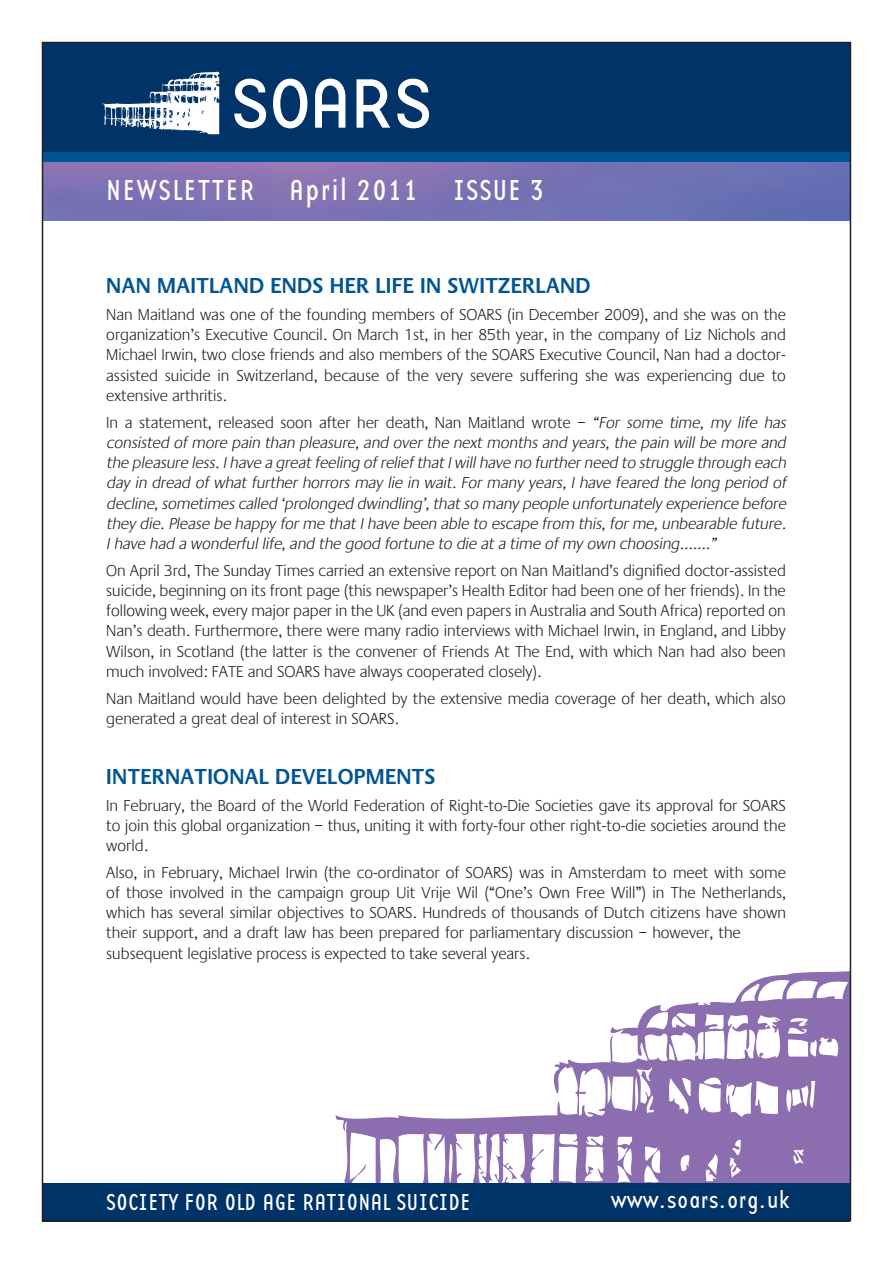
<style>
.page{position:relative;width:893px;height:1263px;background:#fff}
.page>*{position:absolute;margin:0;border:0;box-sizing:border-box;transform-origin:0 0}
.t1{font:30px "Base Twelve Sans";letter-spacing:.025em;color:#fff}
.t2{font:24px "Base Twelve Sans";color:#fff}
.t3{font:600 22.5px "Praxis";letter-spacing:.015em;color:#005594}
.t4{font:300 16.5px/20.2px "Praxis";color:#231f20;text-align:justify}
.t5{font:italic 300 16.5px/20.2px "Praxis";color:#231f20;text-align:justify}
.s1{font-style:normal}
</style>
<div class="page">
<svg style="left:336px;top:971px;width:512px;height:212px"></svg>
<img style="left:45px;top:162px;width:803px;height:58px">
<div style="left:43px;top:43px;width:807px;height:113px;background:#003367"></div>
<div style="left:43px;top:152px;width:807px;height:10px;background:#005594"></div>
<svg style="left:234px;top:79px;width:32px;height:49px"></svg>
<svg style="left:273px;top:79px;width:34px;height:49px"></svg>
<svg style="left:315px;top:79px;width:30px;height:49px"></svg>
<svg style="left:356px;top:79px;width:34px;height:49px"></svg>
<svg style="left:397px;top:79px;width:32px;height:49px"></svg>
<svg style="left:102px;top:72px;width:117px;height:62px"></svg>
<div style="left:271px;top:162px;width:165px;height:58px;background:linear-gradient(to bottom,#9677b4,#7671b3)"></div>
<div style="left:43px;top:1183px;width:807px;height:38px;background:#003367"></div>
<h1 class="t1" style="left:106px;top:171px;width:440px">NEWSLETTER April 2011 ISSUE 3</h1>
<h3 class="t3" style="left:106px;top:273px;width:486px">NAN MAITLAND ENDS HER LIFE IN SWITZERLAND</h3>
<p class="t4" style="left:106px;top:305px;width:681px">Nan Maitland was one of the founding members of SOARS (in December 2009), and she was on the organization’s Executive Council. On March 1st, in her 85th year, in the company of Liz Nichols and Michael Irwin, two close friends and also members of the SOARS Executive Council, Nan had a doctor&shy;assisted suicide in Switzerland, because of the very severe suffering she was experiencing due to extensive arthritis.</p>
<p class="t5" style="left:106px;top:412px;width:684px"><span class="s1">In a statement, released soon after her death, Nan Maitland wrote –</span> “For some time, my life has consisted of more pain than pleasure, and over the next months and years, the pain will be more and the pleasure less.Ihave a greatfeeling ofreliefthatIwillhave no furtherneed to struggle through each day in dread of what further horrors may lie in wait. For many years, I have feared the long period of decline,sometimes called ‘prolonged dwindling’,thatso many people unfortunately experience before they die.Please be happy forme thatIhave been able to escape from this,forme,unbearable future.<br>Ihave had a wonderfullife,and the good fortune to die ata time ofmy own choosing…….”</p>
<p class="t4" style="left:106px;top:561px;width:681px">On April 3rd, The Sunday Times carried an extensive report on Nan Maitland’s dignified doctor-assisted suicide, beginning on its front page (this newspaper’s Health Editor had been one of her friends). In the following week, every major paper in the UK (and even papers in Australia and South Africa) reported on Nan’s death. Furthermore, there were many radio interviews with Michael Irwin, in England, and Libby Wilson, in Scotland (the latter is the convener of Friends At The End, with which Nan had also been much involved: FATE and SOARS have always cooperated closely).</p>
<p class="t4" style="left:106px;top:688px;width:681px">Nan Maitland would have been delighted by the extensive media coverage of her death, which also generated a great deal of interest in SOARS.</p>
<h3 class="t3" style="left:106px;top:764px;width:331px">INTERNATIONAL DEVELOPMENTS</h3>
<p class="t4" style="left:106px;top:795px;width:681px">In February, the Board of the World Federation of Right-to-Die Societies gave its approval for SOARS to join this global organization – thus, uniting it with forty-four other right-to-die societies around the world.</p>
<p class="t4" style="left:106px;top:862px;width:681px;text-align:left">Also, in February, Michael Irwin (the co-ordinator of SOARS) was in Amsterdam to meet with some of those involved in the campaign group Uit Vrije Wil (“One’s Own Free Will”) in The Netherlands, which has several similar objectives to SOARS. Hundreds of thousands of Dutch citizens have shown their support, and a draft law has been prepared for parliamentary discussion – however, the subsequent legislative process is expected to take several years.</p>
<h2 class="t2" style="left:106px;top:1187px;width:366px">SOCIETY FOR OLD AGE RATIONAL SUICIDE</h2>
<h2 class="t2" style="left:611px;top:1185px;width:182px">www.soars.org.uk</h2>
</div>
